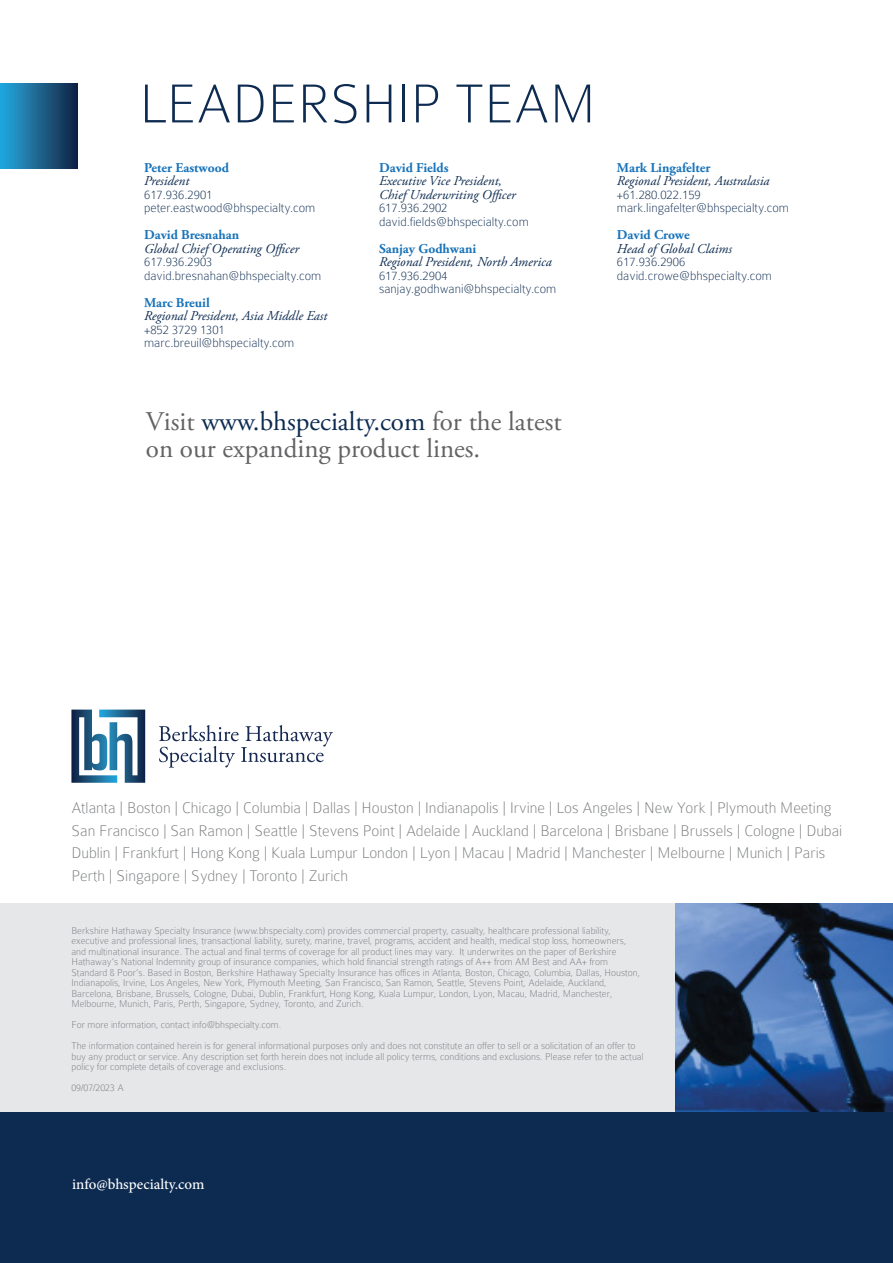
<style>
.page{position:relative;width:893px;height:1263px;background:#fff}
.page>*{position:absolute;margin:0;border:0;box-sizing:border-box;transform-origin:0 0}
.t1{font:100 58.5px "Colaborate";color:#0d2b51}
.t2{font:27px "Adobe Garamond Pro";color:#0d2b51}
.t3{font:27px "Adobe Garamond Pro";color:#636366}
.t4{font:100 16.5px/22.5px "Colaborate";color:#76787b}
.t5{font:500 15px "Minion Pro";color:#fff}
.t6{font:100 13.5px "Colaborate";color:#0d2b51}
.t7{font:italic 13.5px/13.5px "Adobe Garamond Pro";color:#0d2b51}
.t8{font:700 13.5px "Adobe Garamond Pro";color:#1974bb}
.t9{font:100 10.5px/10.5px "Colaborate";color:#76787b}
.s1{color:#636366}
</style>
<div class="page">
<svg style="left:71px;top:710px;width:74px;height:73px"></svg>
<svg style="left:159px;top:725px;width:174px;height:43px"></svg>
<div style="left:0;top:903px;width:726px;height:239px;background:#e6e7e9"></div>
<img style="left:676px;top:903px;width:217px;height:210px">
<div style="left:0;top:84px;width:78px;height:84px;background:linear-gradient(to right,#25aae0,#132243)"></div>
<div style="left:0;top:1113px;width:893px;height:150px;background:#0d2b51"></div>
<p class="t1" style="left:139px;top:74px;width:458px">LEADERSHIP TEAM</p>
<p class="t8" style="left:144px;top:160px;width:86px">Peter Eastwood</p>
<p class="t7" style="left:144px;top:175px;width:47px">President</p>
<p class="t6" style="left:144px;top:187px;width:70px">617.936.2901</p>
<p class="t6" style="left:144px;top:201px;width:173px">peter.eastwood@bhspecialty.com</p>
<p class="t8" style="left:144px;top:227px;width:97px">David Bresnahan</p>
<p class="t7" style="left:144px;top:242px;width:156px">Global Chief Operating Officer</p>
<p class="t6" style="left:144px;top:255px;width:70px">617.936.2903</p>
<p class="t6" style="left:144px;top:268px;width:179px">david.bresnahan@bhspecialty.com</p>
<p class="t8" style="left:144px;top:295px;width:67px">Marc Breuil</p>
<p class="t7" style="left:144px;top:310px;width:185px">Regional President, Asia Middle East</p>
<p class="t6" style="left:144px;top:322px;width:82px">+852 3729 1301</p>
<p class="t6" style="left:144px;top:336px;width:152px">marc.breuil@bhspecialty.com</p>
<p class="t8" style="left:379px;top:160px;width:71px">David Fields</p>
<p class="t7" style="left:379px;top:175px;width:138px">Executive Vice President,<br>Chief Underwriting Officer</p>
<p class="t6" style="left:379px;top:201px;width:70px">617.936.2902</p>
<p class="t6" style="left:379px;top:214px;width:151px">david.fields@bhspecialty.com</p>
<p class="t8" style="left:379px;top:241px;width:99px">Sanjay Godhwani</p>
<p class="t7" style="left:379px;top:256px;width:174px">Regional President, North America</p>
<p class="t6" style="left:379px;top:268px;width:70px">617.936.2904</p>
<p class="t6" style="left:379px;top:282px;width:179px">sanjay.godhwani@bhspecialty.com</p>
<p class="t2" style="left:146px;top:405px;width:417px"><span class="s1">Visit</span> www.bhspecialty.com <span class="s1">for the latest</span></p>
<p class="t3" style="left:146px;top:432px;width:336px">on our expanding product lines.</p>
<p class="t8" style="left:617px;top:160px;width:95px">Mark Lingafelter</p>
<p class="t7" style="left:617px;top:175px;width:154px">Regional President, Australasia</p>
<p class="t6" style="left:617px;top:187px;width:85px">+61.280.022.159</p>
<p class="t6" style="left:617px;top:201px;width:173px">mark.lingafelter@bhspecialty.com</p>
<p class="t8" style="left:617px;top:227px;width:74px">David Crowe</p>
<p class="t7" style="left:617px;top:242px;width:116px">Head of Global Claims</p>
<p class="t6" style="left:617px;top:255px;width:70px">617.936.2906</p>
<p class="t6" style="left:617px;top:268px;width:156px">david.crowe@bhspecialty.com</p>
<p class="t4" style="left:71px;top:796px;width:772px">Atlanta | Boston | Chicago | Columbia | Dallas | Houston | Indianapolis | Irvine | Los Angeles | New York | Plymouth Meeting San Francisco | San Ramon | Seattle | Stevens Point | Adelaide | Auckland | Barcelona | Brisbane | Brussels | Cologne | Dubai Dublin | Frankfurt | Hong Kong | Kuala Lumpur London | Lyon | Macau | Madrid | Manchester | Melbourne | Munich | Paris Perth | Singapore | Sydney | Toronto | Zurich</p>
<p class="t9" style="left:71px;top:925px;width:570px">Berkshire Hathaway Specialty Insurance (www.bhspecialty.com) provides commercial property, casualty, healthcare professional liability, executive and professional lines, transactional liability, surety, marine, travel, programs, accident and health, medical stop loss, homeowners, and multinational insurance. The actual and final terms of coverage for all product lines may vary. It underwrites on the paper of Berkshire Hathaway’s National Indemnity group of insurance companies, which hold financial strength ratings of A++ from AM Best and AA+ from Standard &amp; Poor’s. Based in Boston, Berkshire Hathaway Specialty Insurance has offices in Atlanta, Boston, Chicago, Columbia, Dallas, Houston, Indianapolis, Irvine, Los Angeles, New York, Plymouth Meeting, San Francisco, San Ramon, Seattle, Stevens Point, Adelaide, Auckland, Barcelona, Brisbane, Brussels, Cologne, Dubai, Dublin, Frankfurt, Hong Kong, Kuala Lumpur, London, Lyon, Macau, Madrid, Manchester, Melbourne, Munich, Paris, Perth, Singapore, Sydney, Toronto, and Zurich.</p>
<p class="t9" style="left:71px;top:1020px;width:211px">For more information, contact info@bhspecialty.com.</p>
<p class="t9" style="left:71px;top:1041px;width:574px">The information contained herein is for general informational purposes only and does not constitute an offer to sell or a solicitation of an offer to buy any product or service. Any description set forth herein does not include all policy terms, conditions and exclusions. Please refer to the actual policy for complete details of coverage and exclusions.</p>
<p class="t9" style="left:71px;top:1083px;width:54px">09/07/2023 A</p>
<p class="t5" style="left:72px;top:1174px;width:134px">info@bhspecialty.com</p>
</div>
